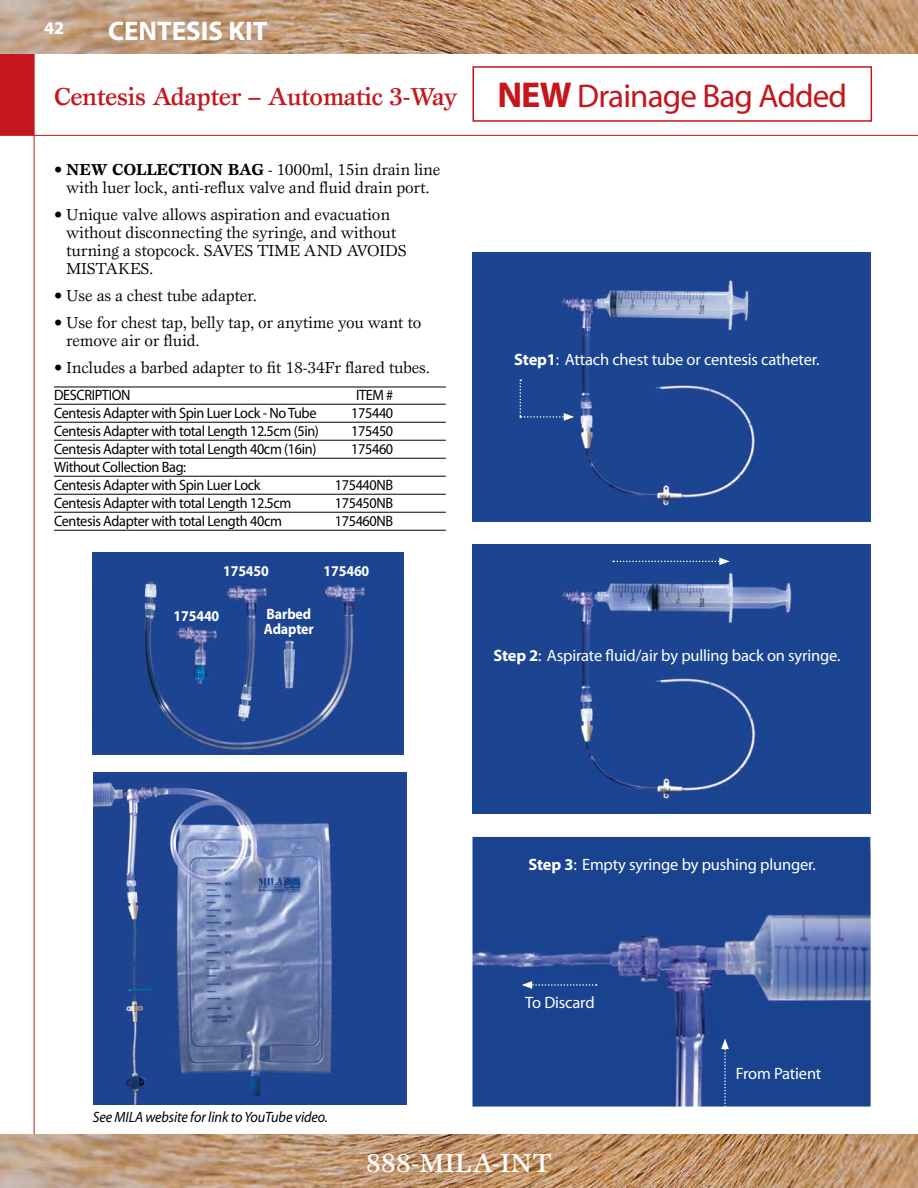
<style>
.page{position:relative;width:918px;height:1188px;background:#fff}
.page>*{position:absolute;margin:0;border:0;box-sizing:border-box;transform-origin:0 0}
.t1{font:33px "Myriad";letter-spacing:-.025em;color:#c4161c}
.t2{font:500 27px "Esprit";color:#fff}
.t3{font:700 27px "Myriad";color:#fff}
.t4{font:500 25.5px "Esprit";letter-spacing:-.025em;color:#c4161c}
.t5{font:700 18px "Myriad";color:#fff}
.t6{font:16.5px/18px "Esprit";letter-spacing:-.01em;color:#000}
.t7{font:16.5px "Myriad";letter-spacing:-.01em;color:#fff}
.t8{font:15px/18px "Myriad";letter-spacing:-.025em;color:#000;scale:.95 1}
.t9{font:italic 15px "Myriad";letter-spacing:-.01em;color:#000;scale:.95 1}
.t10{font:700 15px/15px "Myriad";letter-spacing:-.01em;color:#fff;scale:.93 1}
.s1{font-weight:700}
.s2{font-weight:700;font-size:36px}
</style>
<div class="page">
<img style="left:0;top:0;width:918px;height:54px">
<img style="left:0;top:1134px;width:918px;height:54px">
<img style="left:472px;top:837px;width:399px;height:270px">
<img style="left:473px;top:252px;width:398px;height:270px">
<img style="left:472px;top:544px;width:399px;height:270px">
<img style="left:93px;top:552px;width:311px;height:203px">
<div style="left:0;top:54px;width:34px;height:81px;background:#c4161c"></div>
<hr style="left:54px;top:404px;width:392px;height:1px;background:#000">
<hr style="left:54px;top:387px;width:392px;height:1px;background:#000">
<hr style="left:54px;top:422px;width:392px;height:1px;background:#000">
<hr style="left:54px;top:440px;width:392px;height:1px;background:#000">
<hr style="left:54px;top:458px;width:392px;height:1px;background:#000">
<hr style="left:54px;top:476px;width:392px;height:1px;background:#000">
<hr style="left:54px;top:494px;width:392px;height:1px;background:#000">
<hr style="left:54px;top:512px;width:392px;height:1px;background:#000">
<hr style="left:54px;top:530px;width:392px;height:1px;background:#000">
<div style="left:520px;top:380px;width:54px;height:41px;background:#1b4591"></div>
<svg style="left:613px;top:558px;width:117px;height:7px"></svg>
<svg style="left:522px;top:981px;width:75px;height:8px"></svg>
<svg style="left:721px;top:1039px;width:8px;height:68px"></svg>
<hr style="left:0;top:135px;width:918px;height:1px;background:#c4161c">
<hr style="left:34px;top:54px;width:1px;height:1080px;background:#c4161c">
<img style="left:93px;top:772px;width:313px;height:332px">
<div style="left:472px;top:66px;width:400px;height:56px;border:2px solid #c4161c"></div>
<p class="t5" style="left:44px;top:18px;width:21px">42</p>
<h2 class="t3" style="left:108px;top:17px;width:161px">CENTESIS KIT</h2>
<h3 class="t4" style="left:54px;top:80px;width:405px">Centesis Adapter – Automatic 3-Way</h3>
<p class="t6" style="left:54px;top:160px;width:388px;text-align:center">• <span class="s1">NEW COLLECTION BAG</span> - 1000ml, 15in drain line with luer lock, anti-reflux valve and fluid drain port.</p>
<p class="t6" style="left:66px;top:205px;width:342px;text-indent:-12px">• Unique valve allows aspiration and evacuation without disconnecting the syringe, and without turning a stopcock. SAVES TIME AND AVOIDS MISTAKES.</p>
<p class="t6" style="left:54px;top:286px;width:205px">• Use as a chest tube adapter.</p>
<p class="t6" style="left:66px;top:313px;width:357px;text-indent:-12px">• Use for chest tap, belly tap, or anytime you want to remove air or fluid.</p>
<p class="t6" style="left:54px;top:358px;width:378px">• Includes a barbed adapter to fit 18-34Fr flared tubes.</p>
<p class="t8" style="left:54px;top:387px;width:82px">DESCRIPTION</p>
<p class="t8" style="left:356px;top:387px;width:41px">ITEM #</p>
<p class="t8" style="left:54px;top:405px;width:278px">Centesis Adapter with Spin Luer Lock - No Tube</p>
<p class="t8" style="left:351px;top:405px;width:46px">175440</p>
<p class="t8" style="left:54px;top:423px;width:280px">Centesis Adapter with total Length 12.5cm (5in)</p>
<p class="t8" style="left:351px;top:423px;width:46px">175450</p>
<p class="t8" style="left:54px;top:441px;width:278px">Centesis Adapter with total Length 40cm (16in)</p>
<p class="t8" style="left:351px;top:441px;width:46px">175460</p>
<p class="t8" style="left:54px;top:459px;width:219px">Without Collection Bag:<br>Centesis Adapter with Spin Luer Lock</p>
<p class="t8" style="left:335px;top:477px;width:63px">175440NB</p>
<p class="t8" style="left:54px;top:495px;width:251px">Centesis Adapter with total Length 12.5cm</p>
<p class="t8" style="left:335px;top:495px;width:63px">175450NB</p>
<p class="t8" style="left:54px;top:513px;width:241px">Centesis Adapter with total Length 40cm</p>
<p class="t8" style="left:335px;top:513px;width:63px">175460NB</p>
<p class="t10" style="left:223px;top:564px;width:51px">175450</p>
<p class="t10" style="left:324px;top:564px;width:51px">175460</p>
<p class="t10" style="left:174px;top:609px;width:51px">175440</p>
<p class="t10" style="left:264px;top:607px;width:55px">Barbed<br>Adapter</p>
<h1 class="t1" style="left:497px;top:80px;width:351px"><span class="s2">NEW</span> Drainage Bag Added</h1>
<p class="t7" style="left:514px;top:351px;width:307px"><span class="s1">Step1</span>: Attach chest tube or centesis catheter.</p>
<p class="t7" style="left:493px;top:647px;width:349px"><span class="s1">Step 2</span>: Aspirate fluid/air by pulling back on syringe.</p>
<p class="t9" style="left:93px;top:1110px;width:249px">See MILA website for link to YouTube video.</p>
<p class="t7" style="left:528px;top:856px;width:289px"><span class="s1">Step 3</span>: Empty syringe by pushing plunger.</p>
<p class="t7" style="left:525px;top:994px;width:71px">To Discard</p>
<p class="t7" style="left:736px;top:1065px;width:87px">From Patient</p>
<h2 class="t2" style="left:366px;top:1146px;width:188px">888-MILA-INT</h2>
</div>
